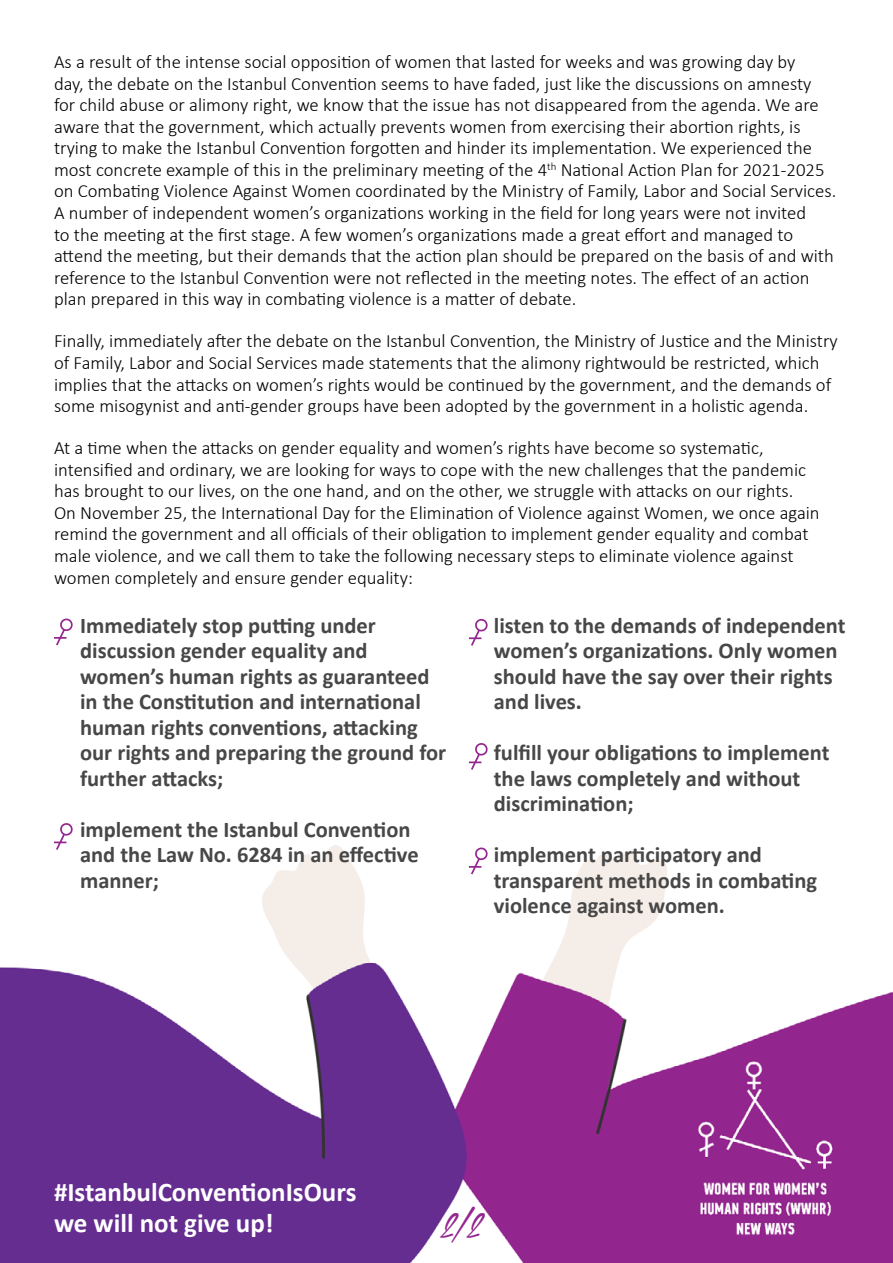
<style>
.page{position:relative;width:893px;height:1263px;background:#fff}
.page>*{position:absolute;margin:0;border:0;box-sizing:border-box;transform-origin:0 0}
.t1{font:36.6px "Xtreem Medium Demo";color:#94268f}
.t2{font:700 27px/31px "Calibri";color:#fff}
.t3{font:700 22.5px/25.5px "Calibri";color:#474747}
.t4{font:300 18.75px/21.6px "Calibri";color:#000}
</style>
<div class="page">
<img style="left:0;top:845px;width:893px;height:418px">
<svg style="left:54px;top:618px;width:19px;height:27px"></svg>
<svg style="left:54px;top:823px;width:20px;height:27px"></svg>
<svg style="left:469px;top:847px;width:19px;height:27px"></svg>
<svg style="left:469px;top:743px;width:19px;height:27px"></svg>
<svg style="left:469px;top:619px;width:19px;height:27px"></svg>
<p class="t4" style="left:54px;top:51px;width:784px">As a result of the intense social opposition of women that lasted for weeks and was growing day by<br>day, the debate on the Istanbul Convention seems to have faded, just like the discussions on amnesty for child abuse or alimony right, we know that the issue has not disappeared from the agenda. We are aware that the government, which actually prevents women from exercising their abortion rights, is trying to make the Istanbul Convention forgotten and hinder its implementation. We experienced the most concrete example of this in the preliminary meeting of the 4<sup>th</sup> National Action Plan for 2021-2025 on Combating Violence Against Women coordinated by the Ministry of Family, Labor and Social Services.<br>A number of independent women’s organizations working in the field for long years were not invited<br>to the meeting at the first stage. A few women’s organizations made a great effort and managed to attend the meeting, but their demands that the action plan should be prepared on the basis of and with reference to the Istanbul Convention were not reflected in the meeting notes. The effect of an action plan prepared in this way in combating violence is a matter of debate.</p>
<p class="t4" style="left:54px;top:330px;width:785px">Finally, immediately after the debate on the Istanbul Convention, the Ministry of Justice and the Ministry of Family, Labor and Social Services made statements that the alimony rightwould be restricted, which implies that the attacks on women’s rights would be continued by the government, and the demands of some misogynist and anti-gender groups have been adopted by the government in a holistic agenda.</p>
<p class="t4" style="left:54px;top:437px;width:767px">At a time when the attacks on gender equality and women’s rights have become so systematic, intensified and ordinary, we are looking for ways to cope with the new challenges that the pandemic has brought to our lives, on the one hand, and on the other, we struggle with attacks on our rights.<br>On November 25, the International Day for the Elimination of Violence against Women, we once again remind the government and all officials of their obligation to implement gender equality and combat male violence, and we call them to take the following necessary steps to eliminate violence against women completely and ensure gender equality:</p>
<p class="t3" style="left:80px;top:612px;width:368px">Immediately stop putting under discussion gender equality and women’s human rights as guaranteed in the Constitution and international human rights conventions, attacking our rights and preparing the ground for further attacks;</p>
<p class="t3" style="left:80px;top:816px;width:340px">implement the Istanbul Convention and the Law No. 6284 in an effective manner;</p>
<p class="t3" style="left:494px;top:612px;width:353px">listen to the demands of independent women’s organizations. Only women should have the say over their rights and lives.</p>
<p class="t3" style="left:494px;top:739px;width:337px">fulfill your obligations to implement the laws completely and without discrimination;</p>
<p class="t3" style="left:494px;top:841px;width:325px">implement participatory and transparent methods in combating violence against women.</p>
<h2 class="t2" style="left:54px;top:1176px;width:304px">#IstanbulConventionIsOurs we will not give up!</h2>
<h1 class="t1" style="left:442px;top:1202px;width:40px">2/2</h1>
</div>
